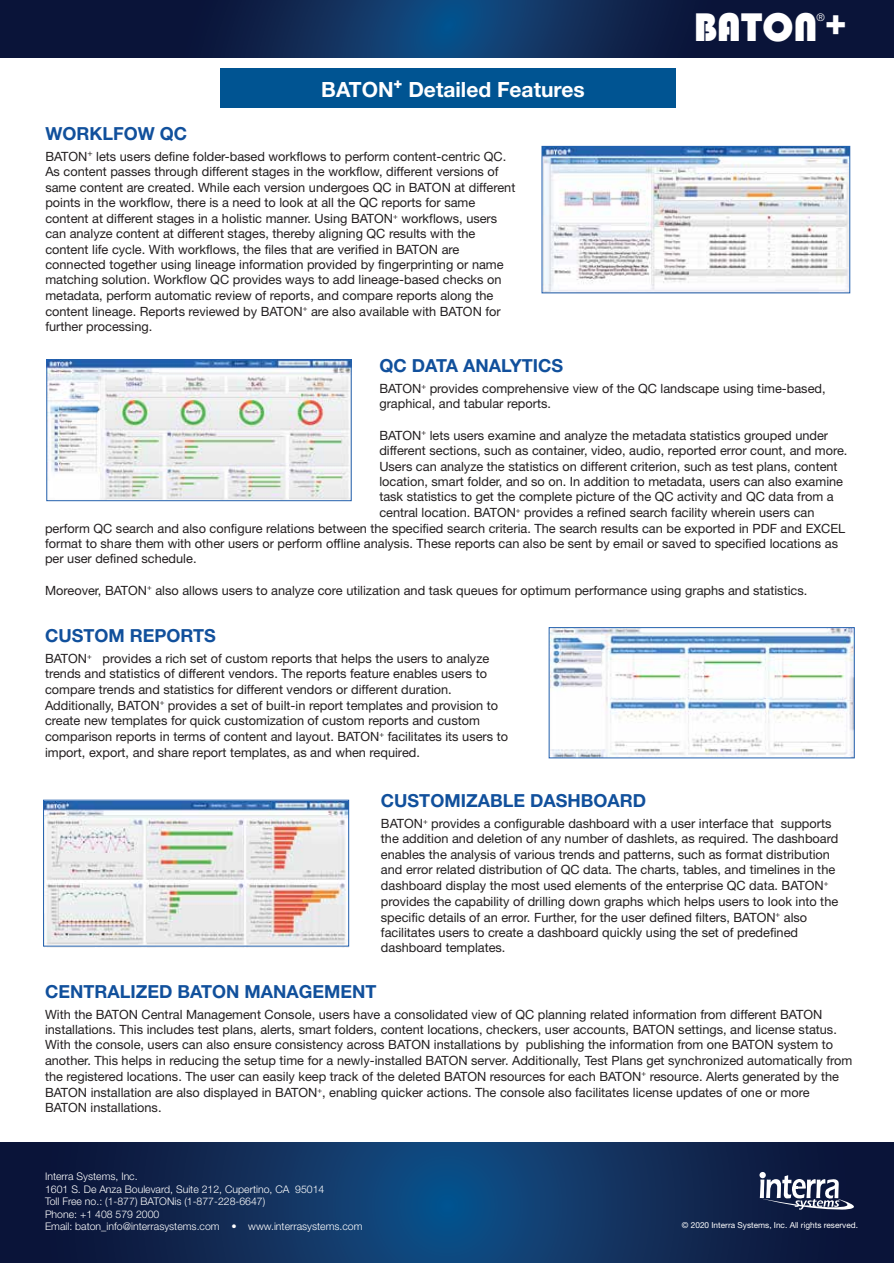
<style>
.page{position:relative;width:894px;height:1263px;background:#fff}
.page>*{position:absolute;margin:0;border:0;box-sizing:border-box;transform-origin:0 0}
.t1{font:41.1px "Bauhaus 93";color:#fff}
.t2{font:700 21px "Helvetica Neue";color:#fff}
.t3{font:700 18px "Helvetica Neue";color:#11509c}
.t4{font:12.75px/15.6px "Helvetica Neue";color:#231f20}
.t5{font:300 10.5px/12.6px "Helvetica Neue";color:#fff}
.t6{font:8.25px "Helvetica Neue";color:#fff}
.s1{font-size:36.6px}
.s2{font-weight:400}
</style>
<div class="page">
<hr style="left:0;top:543px;width:1px;height:40px;background:#005492">
<div style="left:220px;top:69px;width:455px;height:39px;background:#005492"></div>
<svg style="left:0;top:0;width:893px;height:58px;background:#0d234d"></svg>
<svg style="left:0;top:1142px;width:893px;height:121px;background:#0f2d59"></svg>
<svg style="left:759px;top:1172px;width:99px;height:38px"></svg>
<img style="left:43px;top:802px;width:305px;height:145px">
<div style="left:43px;top:800px;width:306px;height:146px;border:1px solid #2360ad"></div>
<img style="left:543px;top:148px;width:304px;height:143px">
<div style="left:541px;top:146px;width:308px;height:147px;border:1px solid #2360ad"></div>
<img style="left:48px;top:361px;width:301px;height:138px">
<div style="left:46px;top:359px;width:305px;height:142px;border:1px solid #2360ad"></div>
<img style="left:550px;top:629px;width:302px;height:127px">
<div style="left:548px;top:627px;width:306px;height:131px;border:1px solid #2360ad"></div>
<h2 class="t2" style="left:321px;top:76px;width:265px">BATON<sup>+</sup> Detailed Features</h2>
<h1 class="t1" style="left:693px;top:4px;width:158px">BATON<span class="s1">+</span></h1>
<p class="t5" style="left:816px;top:11px;width:10px">®</p>
<h3 class="t3" style="left:45px;top:122px;width:143px">WORKLFOW QC</h3>
<p class="t4" style="left:45px;top:149px;width:471px">BATON<sup>+</sup> lets users define folder-based workflows to perform content-centric QC.<br>As content passes through different stages in the workflow, different versions of same content are created. While each version undergoes QC in BATON at different points in the workflow, there is a need to look at all the QC reports for same content at different stages in a holistic manner. Using BATON<sup>+</sup> workflows, users can analyze content at different stages, thereby aligning QC results with the content life cycle. With workflows, the files that are verified in BATON are connected together using lineage information provided by fingerprinting or name matching solution. Workflow QC provides ways to add lineage-based checks on metadata, perform automatic review of reports, and compare reports along the content lineage. Reports reviewed by BATON<sup>+</sup> are also available with BATON for further processing.</p>
<h3 class="t3" style="left:379px;top:354px;width:185px">QC DATA ANALYTICS</h3>
<p class="t4" style="left:379px;top:381px;width:447px">BATON<sup>+</sup> provides comprehensive view of the QC landscape using time-based, graphical, and tabular reports.</p>
<p class="t4" style="left:379px;top:427px;width:469px">BATON<sup>+</sup> lets users examine and analyze the metadata statistics grouped under different sections, such as container, video, audio, reported error count, and more.<br>Users can analyze the statistics on different criterion, such as test plans, content location, smart folder, and so on. In addition to metadata, users can also examine task statistics to get the complete picture of the QC activity and QC data from a central location. BATON<sup>+</sup> provides a refined search facility wherein users can</p>
<p class="t4" style="left:45px;top:520px;width:801px">perform QC search and also configure relations between the specified search criteria. The search results can be exported in PDF and EXCEL format to share them with other users or perform offline analysis. These reports can also be sent by email or saved to specified locations as per user defined schedule.</p>
<p class="t4" style="left:45px;top:582px;width:763px">Moreover, BATON<sup>+</sup> also allows users to analyze core utilization and task queues for optimum performance using graphs and statistics.</p>
<h3 class="t3" style="left:45px;top:624px;width:172px">CUSTOM REPORTS</h3>
<p class="t4" style="left:45px;top:650px;width:464px">BATON<sup>+</sup> provides a rich set of custom reports that helps the users to analyze trends and statistics of different vendors. The reports feature enables users to compare trends and statistics for different vendors or different duration.<br>Additionally, BATON<sup>+</sup> provides a set of built-in report templates and provision to create new templates for quick customization of custom reports and custom comparison reports in terms of content and layout. BATON<sup>+</sup> facilitates its users to import, export, and share report templates, as and when required.</p>
<h3 class="t3" style="left:381px;top:789px;width:267px">CUSTOMIZABLE DASHBOARD</h3>
<p class="t4" style="left:381px;top:815px;width:459px">BATON<sup>+</sup> provides a configurable dashboard with a user interface that supports the addition and deletion of any number of dashlets, as required. The dashboard enables the analysis of various trends and patterns, such as format distribution and error related distribution of QC data. The charts, tables, and timelines in the dashboard display the most used elements of the enterprise QC data. BATON<sup>+ </sup>provides the capability of drilling down graphs which helps users to look into the specific details of an error. Further, for the user defined filters, BATON<sup>+</sup> also facilitates users to create a dashboard quickly using the set of predefined dashboard templates.</p>
<h3 class="t3" style="left:45px;top:980px;width:333px">CENTRALIZED BATON MANAGEMENT</h3>
<p class="t4" style="left:45px;top:1006px;width:808px">With the BATON Central Management Console, users have a consolidated view of QC planning related information from different BATON installations. This includes test plans, alerts, smart folders, content locations, checkers, user accounts, BATON settings, and license status.<br>With the console, users can also ensure consistency across BATON installations by publishing the information from one BATON system to another. This helps in reducing the setup time for a newly-installed BATON server. Additionally, Test Plans get synchronized automatically from the registered locations. The user can easily keep track of the deleted BATON resources for each BATON<sup>+</sup> resource. Alerts generated by the BATON installation are also displayed in BATON<sup>+</sup>, enabling quicker actions. The console also facilitates license updates of one or more BATON installations.</p>
<p class="t5" style="left:45px;top:1169px;width:319px">Interra Systems, Inc.<br>1601 S. De Anza Boulevard, Suite 212, Cupertino, CA 95014<br>Toll Free no.: (1-877) BATONis (1-877-228-6647)<br>Phone: +1 408 579 2000<br>Email: baton_info@interrasystems.com <span class="s2">•</span> www.interrasystems.com</p>
<p class="t6" style="left:681px;top:1219px;width:177px">© 2020 Interra Systems, Inc. All rights reserved.</p>
</div>
